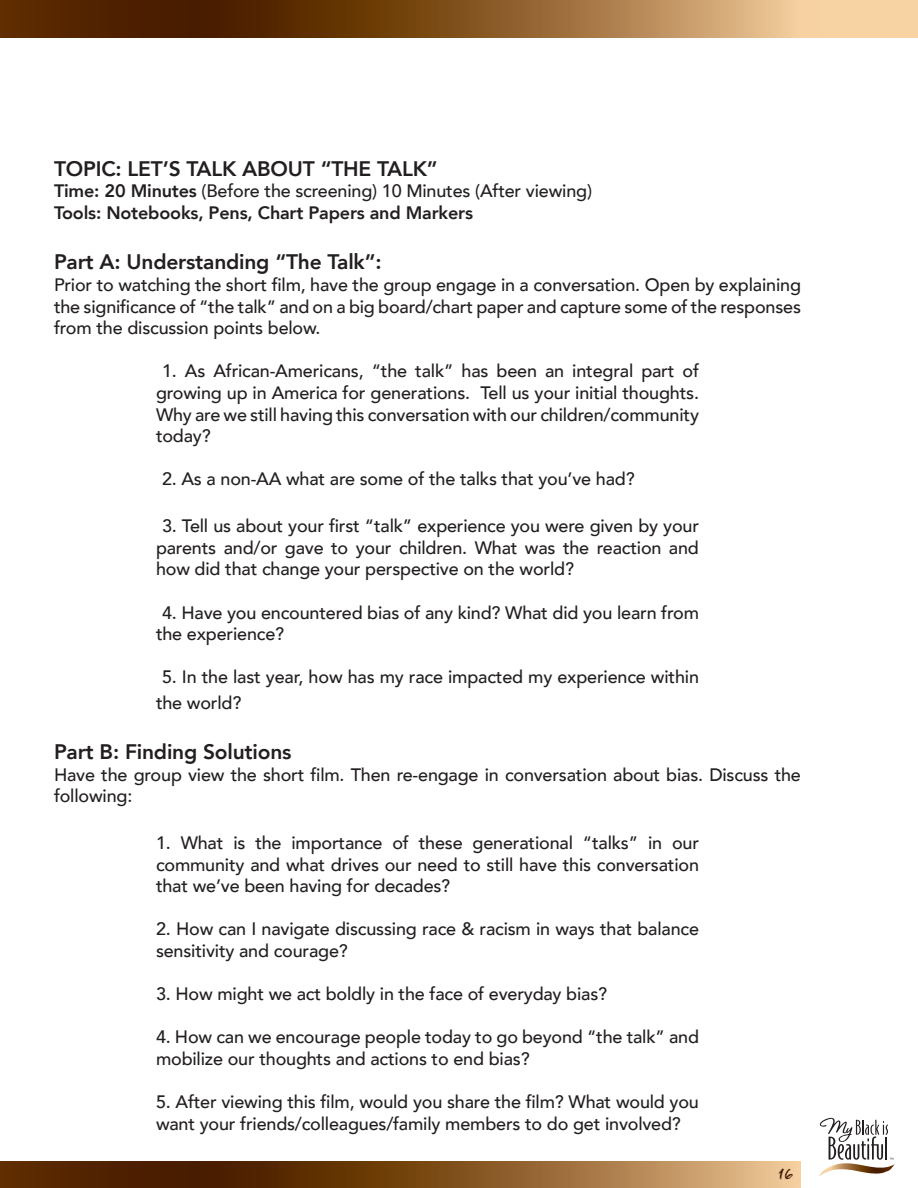
<style>
.page{position:relative;width:918px;height:1188px;background:#fff}
.page>*{position:absolute;margin:0;border:0;box-sizing:border-box;transform-origin:0 0}
.t1{font:800 21px "Avenir";letter-spacing:-.01em;color:#231f20}
.t2{font:500 18px/21.6px "Avenir";letter-spacing:-.01em;color:#231f20}
.t3{font:800 18px/21.6px "Avenir";letter-spacing:-.01em;color:#231f20}
.t4{font:18px "Freeland";color:#482711}
.s1{font-weight:500}
</style>
<div class="page">
<svg style="left:0;top:1161px;width:801px;height:27px;background:#825427"></svg>
<svg style="left:0;top:0;width:918px;height:38px;background:#916436"></svg>
<svg style="left:818px;top:1118px;width:77px;height:59px"></svg>
<p class="t1" style="left:54px;top:152px;width:385px">TOPIC: LET’S TALK ABOUT “THE TALK”</p>
<p class="t3" style="left:54px;top:180px;width:540px">Time: 20 Minutes <span class="s1">(Before the screening) 10 Minutes (After viewing)<br></span>Tools: Notebooks, Pens, Chart Papers and Markers</p>
<p class="t1" style="left:54px;top:246px;width:329px">Part A: Understanding “The Talk”:</p>
<p class="t2" style="left:54px;top:273px;width:749px;text-align:justify">Prior to watching the short film, have the group engage in a conversation. Open by explaining the significance of “the talk” and on a big board/chart paper and capture some of the responses from the discussion points below.</p>
<p class="t2" style="left:156px;top:359px;width:545px;text-align:justify;text-indent:6px">1. As African-Americans, “the talk” has been an integral part of growing up in America for generations. Tell us your initial thoughts.<br>Why are we still having this conversation with our children/community today?</p>
<p class="t2" style="left:162px;top:467px;width:474px">2. As a non-AA what are some of the talks that you’ve had?</p>
<p class="t2" style="left:156px;top:514px;width:545px;text-align:justify;text-indent:6px">3. Tell us about your first “talk” experience you were given by your parents and/or gave to your children. What was the reaction and how did that change your perspective on the world?</p>
<p class="t2" style="left:156px;top:601px;width:545px;text-indent:6px">4. Have you encountered bias of any kind? What did you learn from the experience?</p>
<p class="t2" style="left:156px;top:664px;width:545px;line-height:25.2px;text-indent:6px">5. In the last year, how has my race impacted my experience within the world?</p>
<p class="t1" style="left:54px;top:735px;width:239px">Part B: Finding Solutions</p>
<p class="t2" style="left:54px;top:763px;width:749px">Have the group view the short film. Then re-engage in conversation about bias. Discuss the following:</p>
<p class="t2" style="left:156px;top:831px;width:545px;text-align:justify">1. What is the importance of these generational “talks” in our community and what drives our need to still have this conversation that we’ve been having for decades?</p>
<p class="t2" style="left:156px;top:917px;width:545px">2. How can I navigate discussing race &amp; racism in ways that balance sensitivity and courage?</p>
<p class="t2" style="left:156px;top:982px;width:453px">3. How might we act boldly in the face of everyday bias?</p>
<p class="t2" style="left:156px;top:1025px;width:545px">4. How can we encourage people today to go beyond “the talk” and mobilize our thoughts and actions to end bias?</p>
<p class="t2" style="left:156px;top:1090px;width:544px">5. After viewing this film, would you share the film? What would you want your friends/colleagues/family members to do get involved?</p>
<p class="t4" style="left:778px;top:1161px;width:17px">16</p>
</div>
